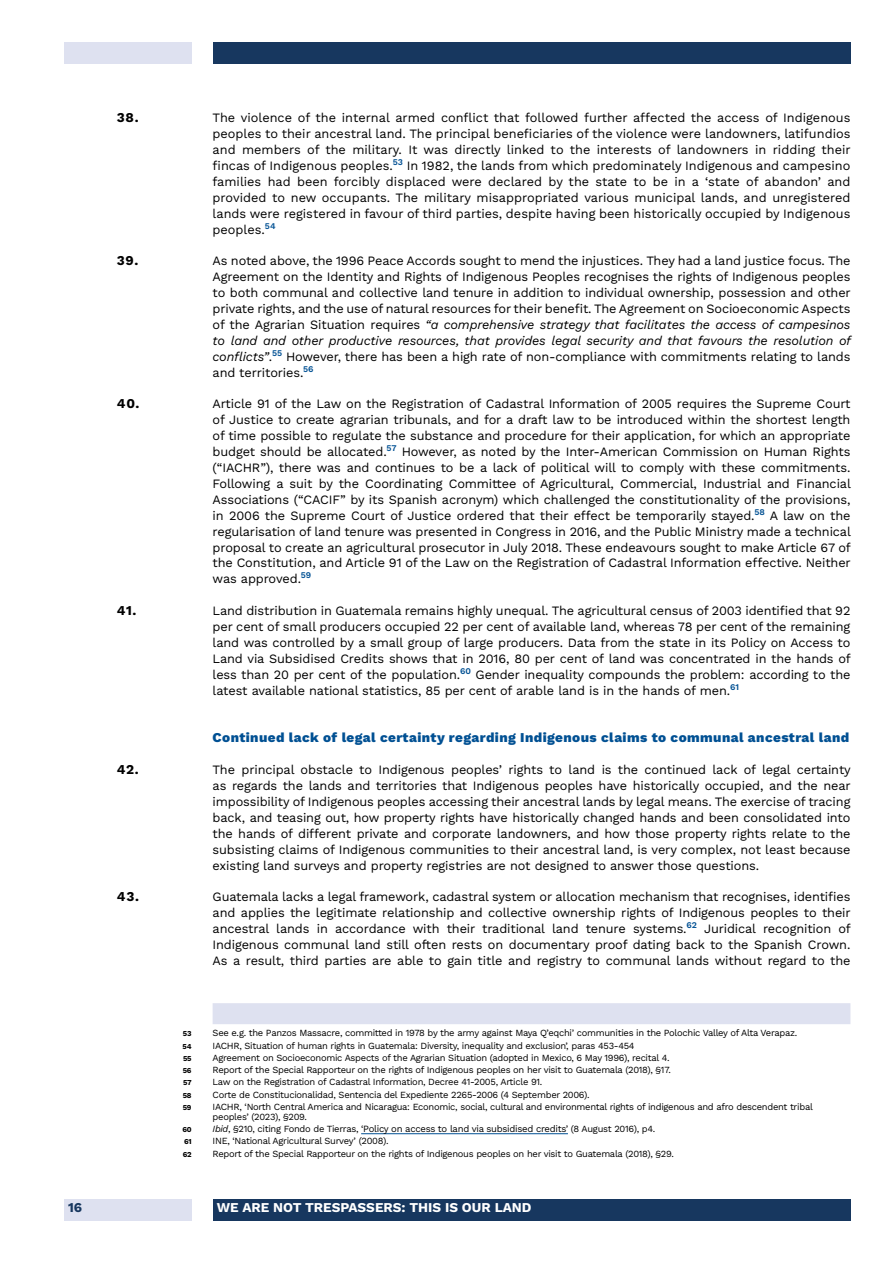
<style>
.page{position:relative;width:893px;height:1263px;background:#fff}
.page>*{position:absolute;margin:0;border:0;box-sizing:border-box;transform-origin:0 0}
.t1{font:800 13.5px "Work Sans";letter-spacing:.03em;color:#005093}
.t2{font:700 13.5px "Work Sans";color:#fff}
.t3{font:700 13.5px "Work Sans";letter-spacing:.05em;color:#000}
.t4{font:700 13.5px "Work Sans";color:#17375f}
.t5{font:12.75px/15.9px "Work Sans";letter-spacing:-.01em;color:#000;text-align:justify}
.t6{font:9.3px/9.8px "Work Sans";letter-spacing:-.03em;color:#000}
.t7{font:700 7.5px "Work Sans";letter-spacing:-.03em;color:#000}
.s1{font-style:italic}
.s2{font-size:9.45px}
</style>
<div class="page">
<div style="left:213px;top:43px;width:637px;height:21px;background:#17375f"></div>
<div style="left:213px;top:1199px;width:637px;height:21px;background:#17375f"></div>
<div style="left:64px;top:1199px;width:127px;height:21px;background:#dee1f0"></div>
<div style="left:64px;top:43px;width:127px;height:21px;background:#dee1f0"></div>
<div style="left:213px;top:1003px;width:637px;height:21px;background:#dee1f0"></div>
<hr style="left:361px;top:1133px;width:207px;height:1px;background:#005093">
<p class="t3" style="left:117px;top:107px;width:23px">38.</p>
<p class="t5" style="left:213px;top:109px;width:640px">The violence of the internal armed conflict that followed further affected the access of Indigenous peoples to their ancestral land. The principal beneficiaries of the violence were landowners, latifundios and members of the military. It was directly linked to the interests of landowners in ridding their fincas of Indigenous peoples.<sup>53</sup> In 1982, the lands from which predominately Indigenous and campesino families had been forcibly displaced were declared by the state to be in a ‘state of abandon’ and provided to new occupants. The military misappropriated various municipal lands, and unregistered lands were registered in favour of third parties, despite having been historically occupied by Indigenous peoples.<sup>54</sup></p>
<p class="t3" style="left:117px;top:250px;width:23px">39.</p>
<p class="t5" style="left:213px;top:252px;width:640px">As noted above, the 1996 Peace Accords sought to mend the injustices. They had a land justice focus. The Agreement on the Identity and Rights of Indigenous Peoples recognises the rights of Indigenous peoples to both communal and collective land tenure in addition to individual ownership, possession and other private rights, and the use of natural resources for their benefit. The Agreement on Socioeconomic Aspects of the Agrarian Situation requires <span class="s1">“a comprehensive strategy that facilitates the access of campesinos to land and other productive resources, that provides legal security and that favours the resolution of conflicts”</span>.<sup>55</sup> However, there has been a high rate of non-compliance with commitments relating to lands and territories.<sup>56</sup></p>
<p class="t3" style="left:117px;top:394px;width:24px">40.</p>
<p class="t5" style="left:213px;top:396px;width:640px">Article 91 of the Law on the Registration of Cadastral Information of 2005 requires the Supreme Court of Justice to create agrarian tribunals, and for a draft law to be introduced within the shortest length of time possible to regulate the substance and procedure for their application, for which an appropriate budget should be allocated.<sup>57</sup> However, as noted by the Inter-American Commission on Human Rights (“IACHR”), there was and continues to be a lack of political will to comply with these commitments.<br>Following a suit by the Coordinating Committee of Agricultural, Commercial, Industrial and Financial Associations (“CACIF” by its Spanish acronym) which challenged the constitutionality of the provisions, in 2006 the Supreme Court of Justice ordered that their effect be temporarily stayed.<sup>58</sup> A law on the regularisation of land tenure was presented in Congress in 2016, and the Public Ministry made a technical proposal to create an agricultural prosecutor in July 2018. These endeavours sought to make Article 67 of the Constitution, and Article 91 of the Law on the Registration of Cadastral Information effective. Neither was approved.<sup>59</sup></p>
<p class="t3" style="left:117px;top:600px;width:21px">41.</p>
<p class="t5" style="left:213px;top:602px;width:640px">Land distribution in Guatemala remains highly unequal. The agricultural census of 2003 identified that 92 per cent of small producers occupied 22 per cent of available land, whereas 78 per cent of the remaining land was controlled by a small group of large producers. Data from the state in its Policy on Access to Land via Subsidised Credits shows that in 2016, 80 per cent of land was concentrated in the hands of less than 20 per cent of the population.<sup>60</sup> Gender inequality compounds the problem: according to the latest available national statistics, 85 per cent of arable land is in the hands of men.<sup>61</sup></p>
<p class="t1" style="left:213px;top:727px;width:638px">Continued lack of legal certainty regarding Indigenous claims to communal ancestral land</p>
<p class="t3" style="left:117px;top:759px;width:23px">42.</p>
<p class="t5" style="left:213px;top:761px;width:640px">The principal obstacle to Indigenous peoples’ rights to land is the continued lack of legal certainty as regards the lands and territories that Indigenous peoples have historically occupied, and the near impossibility of Indigenous peoples accessing their ancestral lands by legal means. The exercise of tracing back, and teasing out, how property rights have historically changed hands and been consolidated into the hands of different private and corporate landowners, and how those property rights relate to the subsisting claims of Indigenous communities to their ancestral land, is very complex, not least because existing land surveys and property registries are not designed to answer those questions.</p>
<p class="t3" style="left:117px;top:886px;width:23px">43.</p>
<p class="t5" style="left:213px;top:888px;width:640px">Guatemala lacks a legal framework, cadastral system or allocation mechanism that recognises, identifies and applies the legitimate relationship and collective ownership rights of Indigenous peoples to their ancestral lands in accordance with their traditional land tenure systems.<sup>62</sup> Juridical recognition of Indigenous communal land still often rests on documentary proof dating back to the Spanish Crown.<br>As a result, third parties are able to gain title and registry to communal lands without regard to the</p>
<p class="t7" style="left:183px;top:1028px;width:10px">53</p>
<p class="t6" style="left:213px;top:1028px;width:586px">See e.g. the Panzos Massacre, committed in 1978 by the army against Maya Q’eqchi’ communities in the Polochic Valley of Alta Verapaz.</p>
<p class="t7" style="left:183px;top:1040px;width:10px">54</p>
<p class="t6" style="left:213px;top:1040px;width:424px">IACHR, Situation of human rights in Guatemala: Diversity, inequality and exclusion’, paras 453-454</p>
<p class="t7" style="left:183px;top:1052px;width:10px">55</p>
<p class="t6" style="left:213px;top:1052px;width:458px">Agreement on Socioeconomic Aspects of the Agrarian Situation (adopted in Mexico, 6 May 1996), recital 4.</p>
<p class="t7" style="left:183px;top:1065px;width:10px">56</p>
<p class="t6" style="left:213px;top:1065px;width:460px">Report of the Special Rapporteur on the rights of Indigenous peoples on her visit to Guatemala (2018), §17.</p>
<p class="t7" style="left:183px;top:1077px;width:10px">57</p>
<p class="t6" style="left:213px;top:1077px;width:331px">Law on the Registration of Cadastral Information, Decree 41-2005, Article 91.</p>
<p class="t7" style="left:183px;top:1089px;width:10px">58</p>
<p class="t6" style="left:213px;top:1089px;width:379px">Corte de Constitucionalidad, Sentencia del Expediente 2265-2006 (4 September 2006).</p>
<p class="t7" style="left:183px;top:1102px;width:10px">59</p>
<p class="t6" style="left:213px;top:1101px;width:602px">IACHR, ‘North Central America and Nicaragua: Economic, social, cultural and environmental rights of indigenous and afro descendent tribal peoples’ (2023), §209.</p>
<p class="t7" style="left:182px;top:1124px;width:11px">60</p>
<p class="t6" style="left:213px;top:1124px;width:444px"><span class="s1">Ibid</span>, §210, citing Fondo de Tierras, <span class="s2">‘Policy on access to land via subsidised credits’</span> (8 August 2016), p4.</p>
<p class="t7" style="left:184px;top:1136px;width:9px">61</p>
<p class="t6" style="left:213px;top:1136px;width:177px">INE, ‘National Agricultural Survey’ (2008).</p>
<p class="t7" style="left:183px;top:1148px;width:10px">62</p>
<p class="t6" style="left:213px;top:1148px;width:463px">Report of the Special Rapporteur on the rights of Indigenous peoples on her visit to Guatemala (2018), §29.</p>
<p class="t4" style="left:68px;top:1197px;width:16px">16</p>
<p class="t2" style="left:217px;top:1197px;width:316px">WE ARE NOT TRESPASSERS: THIS IS OUR LAND</p>
</div>
